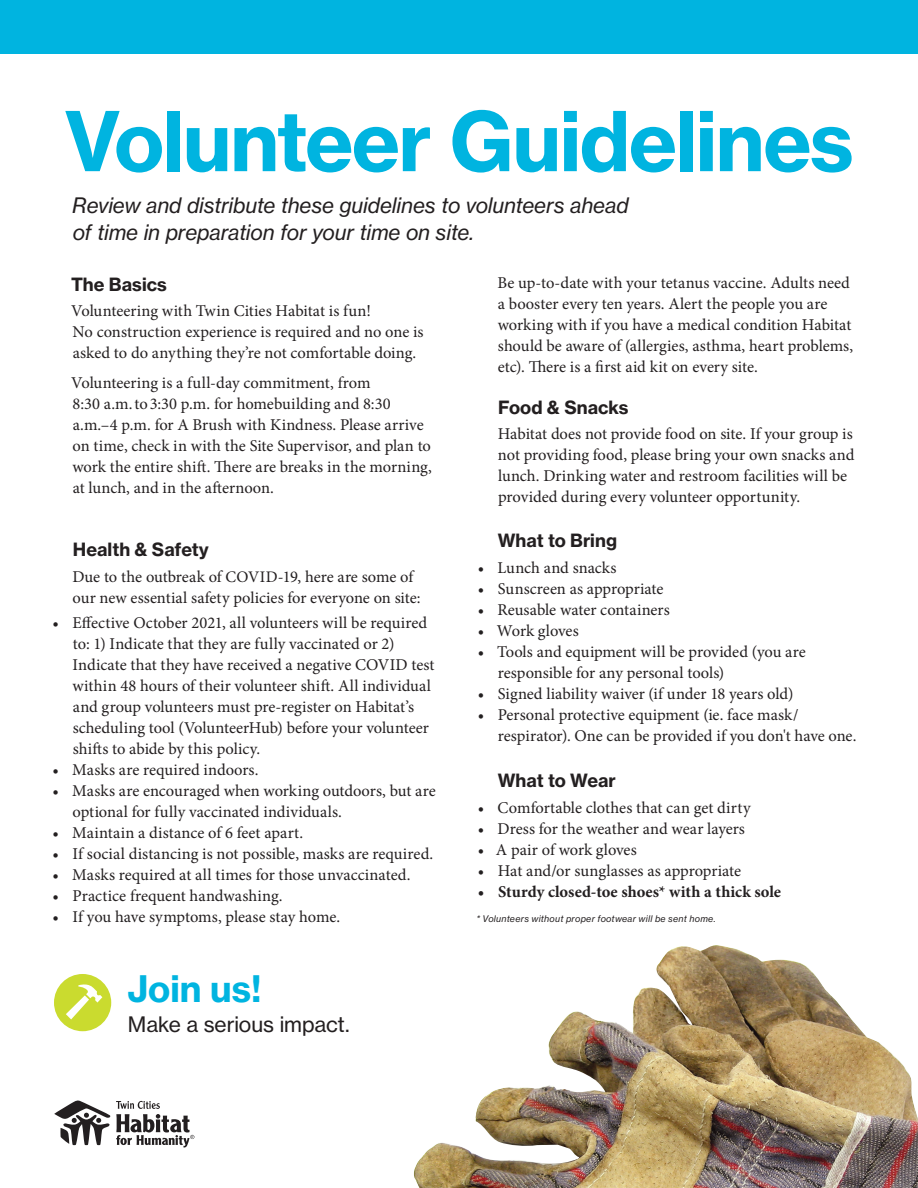
<style>
.page{position:relative;width:918px;height:1188px;background:#fff}
.page>*{position:absolute;margin:0;border:0;box-sizing:border-box;transform-origin:0 0}
.t1{font:81px "N Haas Grotesk TX Pro 75 Bd";letter-spacing:-.015em;color:#00b4e0}
.t2{font:36px "N Haas Grotesk TX Pro 75 Bd";color:#00b4e0}
.t3{font:21px/27px "N Haas Grotesk TX Pro 56 It";letter-spacing:-.005em;color:#231f20}
.t4{font:21px "N Haas Grotesk TX Pro 55 Rg";letter-spacing:-.005em;color:#231f20}
.t5{font:18px "N Haas Grotesk TX Pro 75 Bd";color:#231f20}
.t6{font:16.5px/21px "Minion Pro";color:#231f20}
.t7{font:700 16.5px "Minion Pro";letter-spacing:.005em;color:#231f20}
.t8{font:9px "N Haas Grotesk TX Pro 56 It";letter-spacing:.03em;color:#231f20}
.s1{font-size:16.2px}
</style>
<div class="page">
<img style="left:414px;top:945px;width:504px;height:243px">
<div style="left:54px;top:974px;width:57px;height:57px;background:#cadb2f;border-radius:50%"></div>
<svg style="left:66px;top:984px;width:36px;height:35px"></svg>
<div style="left:0;top:0;width:918px;height:54px;background:#00b4e0"></div>
<svg style="left:54px;top:1101px;width:140px;height:47px"></svg>
<p class="t1" style="left:65px;top:90px;width:791px">Volunteer Guidelines</p>
<p class="t3" style="left:72px;top:192px;width:558px">Review and distribute these guidelines to volunteers ahead of time in preparation for your time on site.</p>
<p class="t5" style="left:71px;top:273px;width:97px">The Basics</p>
<p class="t6" style="left:71px;top:301px;width:354px">Volunteering with Twin Cities Habitat is fun!<br>No construction experience is required and no one is asked to do anything they’re not comfortable doing.</p>
<p class="t6" style="left:71px;top:373px;width:362px">Volunteering is a full-day commitment, from<br>8:30 a.m.to3:30 p.m. for homebuilding and 8:30 a.m.–4 p.m. for A Brush with Kindness. Please arrive on time, check in with the Site Supervisor, and plan to work the entire shift. There are breaks in the morning, at lunch, and in the afternoon.</p>
<p class="t6" style="left:498px;top:272px;width:357px">Be up-to-date with your tetanus vaccine. Adults need a booster every ten years. Alert the people you are working with if you have a medical condition Habitat should be aware of (allergies, asthma, heart problems, etc). There is a first aid kit on every site.</p>
<p class="t5" style="left:498px;top:396px;width:132px">Food &amp; Snacks</p>
<p class="t6" style="left:498px;top:424px;width:358px">Habitat does not provide food on site. If your group is not providing food, please bring your own snacks and lunch. Drinking water and restroom facilities will be provided during every volunteer opportunity.</p>
<p class="t5" style="left:498px;top:529px;width:121px">What to Bring</p>
<p class="t6" style="left:478px;top:557px;width:140px">• Lunch and snacks</p>
<p class="t6" style="left:478px;top:578px;width:187px">• Sunscreen as appropriate</p>
<p class="t6" style="left:478px;top:599px;width:194px">• Reusable water containers</p>
<p class="t6" style="left:478px;top:620px;width:103px">• Work gloves</p>
<p class="t6" style="left:498px;top:641px;width:309px;text-indent:-20px">• Tools and equipment will be provided (you are responsible for any personal tools)</p>
<p class="t6" style="left:478px;top:683px;width:317px">• Signed liability waiver (if under 18 years old)</p>
<p class="t6" style="left:498px;top:704px;width:360px;text-indent:-20px">• Personal protective equipment (ie. face mask/ respirator). One can be provided if you don't have one.</p>
<p class="t5" style="left:498px;top:769px;width:120px">What to Wear</p>
<p class="t6" style="left:478px;top:797px;width:274px">• Comfortable clothes that can get dirty</p>
<p class="t6" style="left:478px;top:818px;width:269px">• Dress for the weather and wear layers</p>
<p class="t6" style="left:478px;top:839px;width:161px">• A pair of work gloves</p>
<p class="t6" style="left:478px;top:860px;width:265px">• Hat and/or sunglasses as appropriate</p>
<p class="t7" style="left:478px;top:880px;width:305px">• Sturdy closed-toe shoes* with a thick sole</p>
<p class="t8" style="left:476px;top:914px;width:241px">* Volunteers without proper footwear will be sent home.</p>
<p class="t5" style="left:73px;top:538px;width:137px">Health &amp; Safety</p>
<p class="t6" style="left:72px;top:566px;width:350px">Due to the outbreak of <span class="s1">COVID</span>-19, here are some of our new essential safety policies for everyone on site:</p>
<p class="t6" style="left:72px;top:613px;width:364px;text-indent:-20px">• Effective October 2021, all volunteers will be required to: 1) Indicate that they are fully vaccinated or 2)<br>Indicate that they have received a negative COVID test within 48 hours of their volunteer shift. All individual and group volunteers must pre-register on Habitat’s scheduling tool (VolunteerHub) before your volunteer shifts to abide by this policy.</p>
<p class="t6" style="left:53px;top:760px;width:208px">• Masks are required indoors.</p>
<p class="t6" style="left:73px;top:781px;width:365px;text-indent:-20px">• Masks are encouraged when working outdoors, but are optional for fully vaccinated individuals.</p>
<p class="t6" style="left:53px;top:823px;width:252px">• Maintain a distance of 6 feet apart.</p>
<p class="t6" style="left:53px;top:844px;width:382px">• If social distancing is not possible, masks are required.</p>
<p class="t6" style="left:53px;top:865px;width:359px">• Masks required at all times for those unvaccinated.</p>
<p class="t6" style="left:53px;top:886px;width:232px">• Practice frequent handwashing.</p>
<p class="t6" style="left:53px;top:907px;width:289px">• If you have symptoms, please stay home.</p>
<p class="t2" style="left:127px;top:966px;width:136px">Join us!</p>
<p class="t4" style="left:128px;top:1012px;width:223px">Make a serious impact.</p>
</div>
